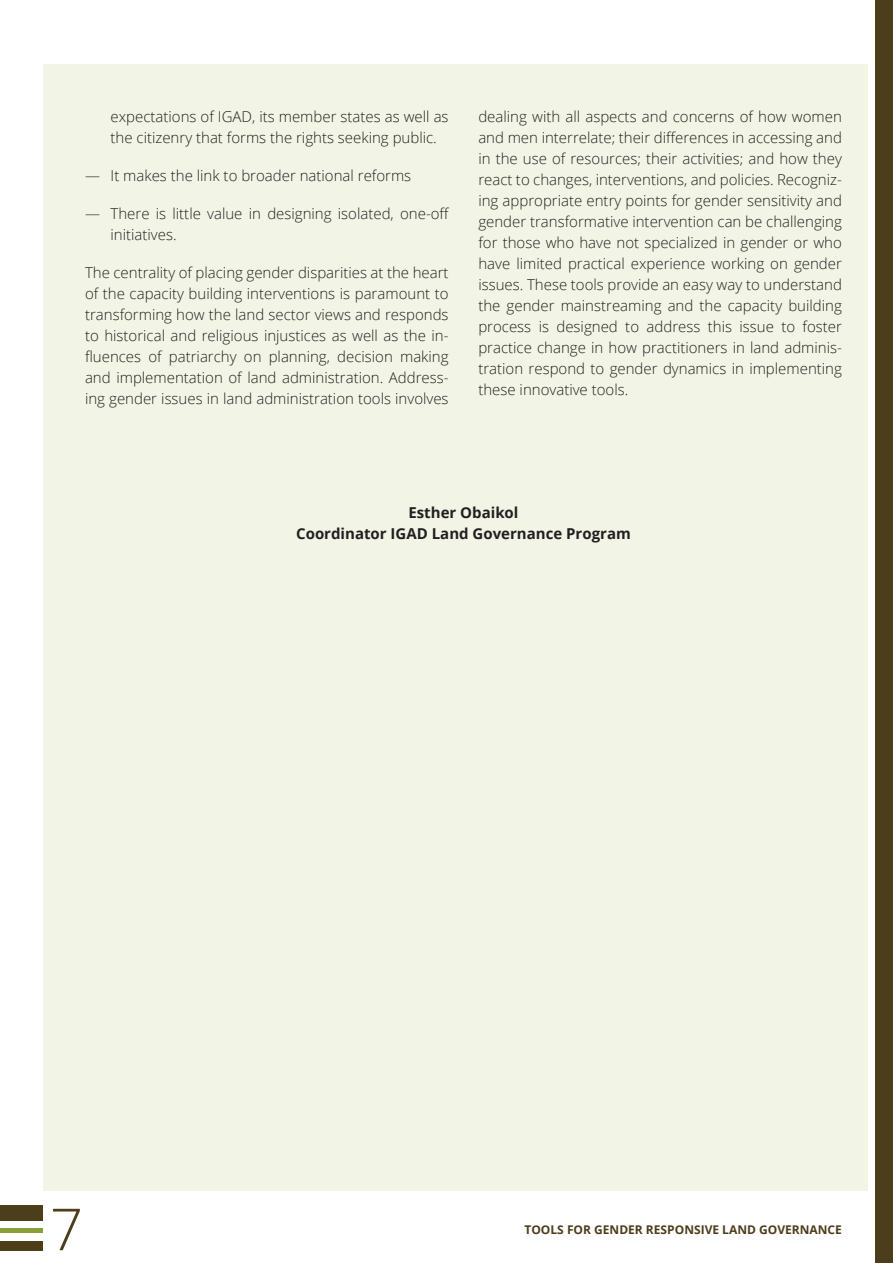
<style>
.page{position:relative;width:893px;height:1263px;background:#fff}
.page>*{position:absolute;margin:0;border:0;box-sizing:border-box;transform-origin:0 0}
.t1{font:300 58.05px "Open Sans";color:#4d3e1b}
.t2{font:300 15px/21px "Open Sans";color:#231f20}
.t3{font:700 15px/21px "Open Sans";color:#231f20;text-align:center}
.t4{font:700 12px "Open Sans";color:#4d3e1b}
</style>
<div class="page">
<div style="left:43px;top:64px;width:824px;height:1127px;background:#f2f5e5"></div>
<div style="left:876px;top:0;width:17px;height:1263px;background:#4d3e1b"></div>
<div style="left:0;top:1241px;width:43px;height:9px;background:#4d3e1b"></div>
<div style="left:0;top:1205px;width:43px;height:15px;background:#4d3e1b"></div>
<hr style="left:0;top:1228px;width:43px;height:4px;background:#889f3b">
<p class="t2" style="left:111px;top:106px;width:340px">expectations of IGAD, its member states as well as the citizenry that forms the rights seeking public.</p>
<p class="t2" style="left:85px;top:165px;width:328px">— It makes the link to broader national reforms</p>
<p class="t2" style="left:111px;top:203px;width:340px;text-indent:-26px">— There is little value in designing isolated, one-off initiatives.</p>
<p class="t2" style="left:85px;top:262px;width:365px;text-align:justify">The centrality of placing gender disparities at the heart of the capacity building interventions is paramount to transforming how the land sector views and responds to historical and religious injustices as well as the in&shy;fluences of patriarchy on planning, decision making and implementation of land administration. Address&shy;ing gender issues in land administration tools involves</p>
<p class="t2" style="left:478px;top:106px;width:365px;text-align:justify">dealing with all aspects and concerns of how women and men interrelate; their differences in accessing and in the use of resources; their activities; and how they react to changes, interventions, and policies. Recogniz&shy;ing appropriate entry points for gender sensitivity and gender transformative intervention can be challenging for those who have not specialized in gender or who have limited practical experience working on gender issues. These tools provide an easy way to understand the gender mainstreaming and the capacity building process is designed to address this issue to foster practice change in how practitioners in land adminis&shy;tration respond to gender dynamics in implementing these innovative tools.</p>
<p class="t3" style="left:296px;top:502px;width:336px">Esther Obaikol<br>Coordinator IGAD Land Governance Program</p>
<h1 class="t1" style="left:50px;top:1189px;width:35px">7</h1>
<p class="t4" style="left:524px;top:1221px;width:319px">TOOLS FOR GENDER RESPONSIVE LAND GOVERNANCE</p>
</div>
